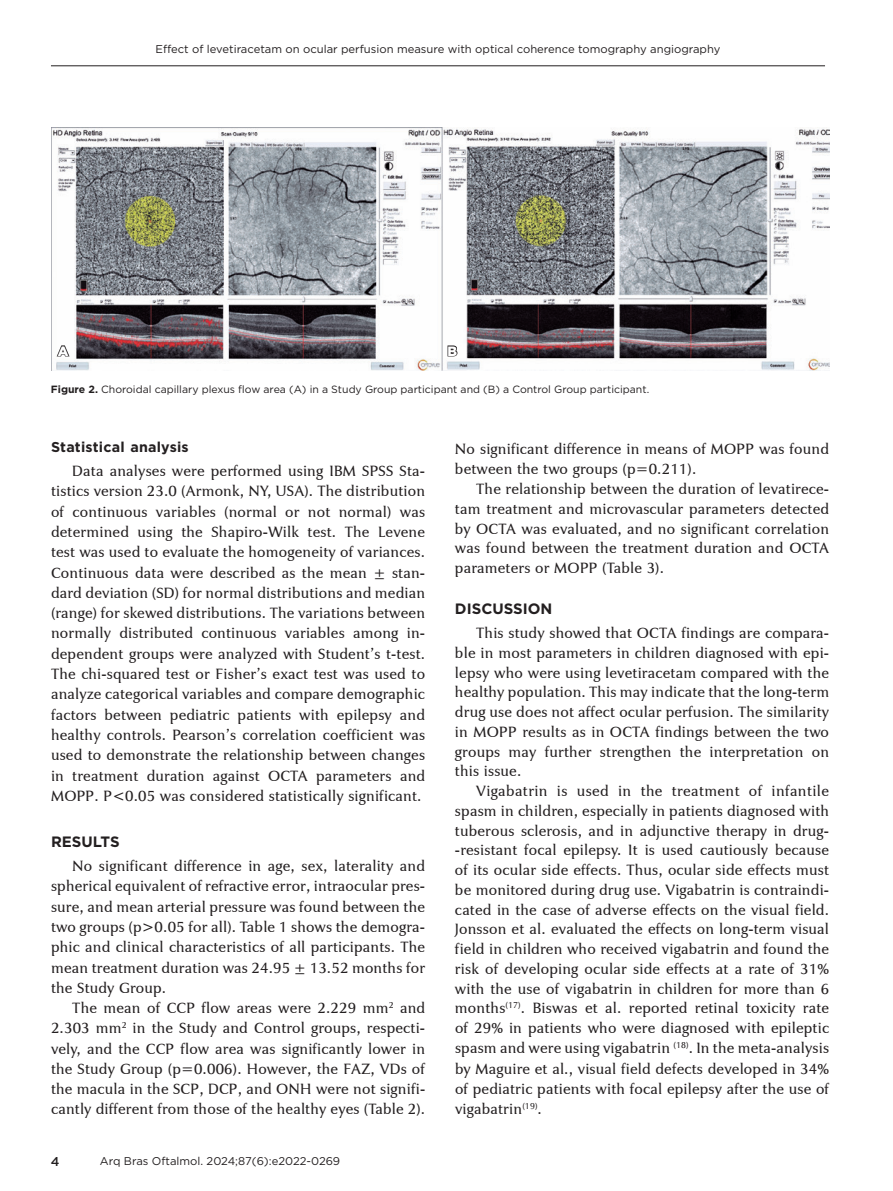
<style>
.page{position:relative;width:893px;height:1191px;background:#fff}
.page>*{position:absolute;margin:0;border:0;box-sizing:border-box;transform-origin:0 0}
.t1{font:15px/20.2px "Jaguar JC Book";letter-spacing:.015em;color:#231f20;text-align:justify}
.t2{font:700 15px "Gotham";color:#231f20}
.t3{font:700 14.25px "Gotham";letter-spacing:.015em;color:#231f20}
.t4{font:900 13.5px "Gotham";color:#fff}
.t5{font:500 12.75px "Gotham";color:#231f20}
.t6{font:11.25px "Gotham";color:#231f20}
.t7{font:10.5px "Gotham";color:#231f20}
.s1{font-weight:700}
</style>
<div class="page">
<hr style="left:51px;top:65px;width:774px;height:1px;background:#231f20">
<img style="left:51px;top:128px;width:778px;height:242px">
<svg style="left:56px;top:345px;width:15px;height:13px"></svg>
<svg style="left:447px;top:344px;width:11px;height:13px"></svg>
<p class="t6" style="left:155px;top:41px;width:567px">Effect of levetiracetam on ocular perfusion measure with optical coherence tomography angiography</p>
<p class="t4" style="left:58px;top:341px;width:12px">A</p>
<p class="t4" style="left:447px;top:341px;width:11px">B</p>
<p class="t7" style="left:51px;top:382px;width:600px"><span class="s1">Figure 2.</span> Choroidal capillary plexus flow area (A) in a Study Group participant and (B) a Control Group participant.</p>
<p class="t3" style="left:51px;top:437px;width:139px">Statistical analysis</p>
<p class="t1" style="left:51px;top:461px;width:376px;text-indent:21px">Data analyses were performed using IBM SPSS Sta&shy;tistics version 23.0 (Armonk, NY, USA). The distribution of continuous variables (normal or not normal) was determined using the Shapiro-Wilk test. The Levene test was used to evaluate the homogeneity of variances.<br>Continuous data were described as the mean ± stan&shy;dard deviation (SD) for normal distributions and median (range) for skewed distributions. The variations between normally distributed continuous variables among in&shy;dependent groups were analyzed with Student’s t-test.<br>The chi-squared test or Fisher’s exact test was used to analyze categorical variables and compare demographic factors between pediatric patients with epilepsy and healthy controls. Pearson’s correlation coefficient was used to demonstrate the relationship between changes in treatment duration against OCTA parameters and MOPP. P&lt;0.05 was considered statistically significant.</p>
<p class="t2" style="left:51px;top:831px;width:70px">RESULTS</p>
<p class="t1" style="left:51px;top:856px;width:376px;text-indent:21px">No significant difference in age, sex, laterality and spherical equivalent of refractive error, intraocular pres&shy;sure, and mean arterial pressure was found between the two groups (p&gt;0.05 for all). Table 1 shows the demogra&shy;phic and clinical characteristics of all participants. The mean treatment duration was 24.95 ± 13.52 months for the Study Group.</p>
<p class="t1" style="left:51px;top:998px;width:376px;text-indent:21px">The mean of CCP flow areas were 2.229 mm<sup>2</sup> and 2.303 mm<sup>2</sup> in the Study and Control groups, respecti&shy;vely, and the CCP flow area was significantly lower in the Study Group (p=0.006). However, the FAZ, VDs of the macula in the SCP, DCP, and ONH were not signifi&shy;cantly different from those of the healthy eyes (Table 2).</p>
<p class="t5" style="left:51px;top:1153px;width:10px">4</p>
<p class="t6" style="left:100px;top:1153px;width:242px">Arq Bras Oftalmol. 2024;87(6):e2022-0269</p>
<p class="t1" style="left:455px;top:439px;width:376px">No significant difference in means of MOPP was found between the two groups (p=0.211).</p>
<p class="t1" style="left:455px;top:479px;width:376px;line-height:19.8px;text-indent:21px">The relationship between the duration of levatirece&shy;tam treatment and microvascular parameters detected by OCTA was evaluated, and no significant correlation was found between the treatment duration and OCTA parameters or MOPP (Table 3).</p>
<p class="t2" style="left:455px;top:599px;width:99px">DISCUSSION</p>
<p class="t1" style="left:455px;top:623px;width:376px;line-height:19.8px;text-indent:21px">This study showed that OCTA findings are compara&shy;ble in most parameters in children diagnosed with epi&shy;lepsy who were using levetiracetam compared with the healthy population. This may indicate that the long-term drug use does not affect ocular perfusion. The similarity in MOPP results as in OCTA findings between the two groups may further strengthen the interpretation on this issue.</p>
<p class="t1" style="left:455px;top:781px;width:376px;text-indent:21px">Vigabatrin is used in the treatment of infantile spasm in children, especially in patients diagnosed with tuberous sclerosis, and in adjunctive therapy in drug--resistant focal epilepsy. It is used cautiously because of its ocular side effects. Thus, ocular side effects must be monitored during drug use. Vigabatrin is contraindi&shy;cated in the case of adverse effects on the visual field.<br>Jonsson et al. evaluated the effects on long-term visual field in children who received vigabatrin and found the risk of developing ocular side effects at a rate of 31% with the use of vigabatrin in children for more than 6 months<sup>(17)</sup>. Biswas et al. reported retinal toxicity rate of 29% in patients who were diagnosed with epileptic spasm and were using vigabatrin <sup>(18)</sup>. In the meta-analysis by Maguire et al., visual field defects developed in 34% of pediatric patients with focal epilepsy after the use of vigabatrin<sup>(19)</sup>.</p>
</div>
